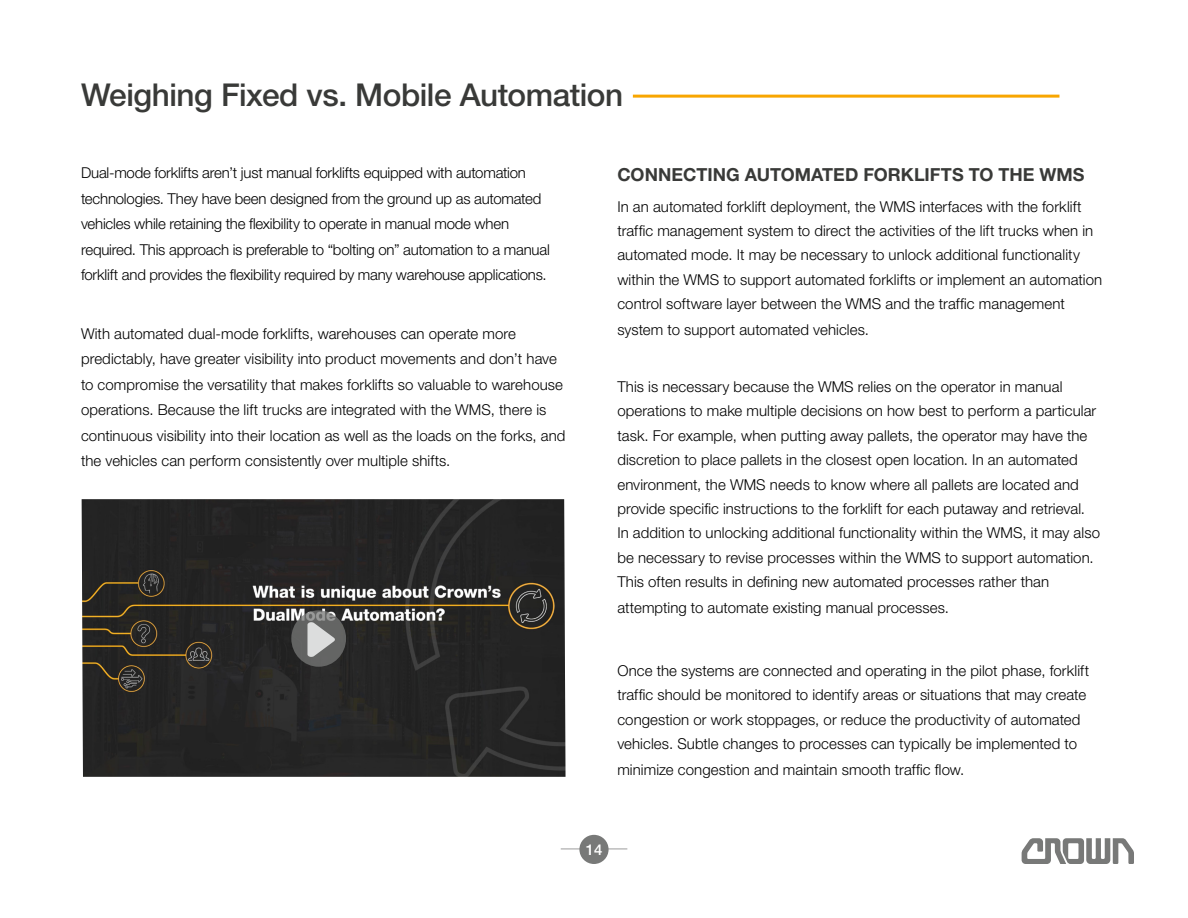
<style>
.page{position:relative;width:1188px;height:918px;background:#fff}
.page>*{position:absolute;margin:0;border:0;box-sizing:border-box;transform-origin:0 0}
.t1{font:500 31.5px "Helvetica Neue LT Std";letter-spacing:-.015em;color:#393a38}
.t2{font:700 18px "Helvetica Neue LT Std";color:#393a38}
.t3{font:300 15px/24.6px "Helvetica Neue LT Std";letter-spacing:.005em;color:#000001}
.t4{font:300 15px/25.5px "Helvetica Neue LT Std";letter-spacing:-.015em;color:#000001}
.t5{font:500 15px "Helvetica Neue LT Std";color:#fff}
</style>
<div class="page">
<img style="left:82px;top:499px;width:484px;height:278px">
<svg style="left:291px;top:610px;width:55px;height:57px"></svg>
<svg style="left:307px;top:621px;width:28px;height:37px"></svg>
<hr style="left:633px;top:95px;width:426px;height:3px;background:#f8a600">
<svg style="left:561px;top:849px;width:18px;height:1px"></svg>
<svg style="left:609px;top:849px;width:18px;height:1px"></svg>
<div style="left:579px;top:835px;width:30px;height:29px;background:#787978;border-radius:50%"></div>
<svg style="left:1022px;top:838px;width:112px;height:26px"></svg>
<h1 class="t1" style="left:81px;top:76px;width:544px">Weighing Fixed vs. Mobile Automation</h1>
<p class="t4" style="left:81px;top:160px;width:470px">Dual-mode forklifts aren’t just manual forklifts equipped with automation technologies. They have been designed from the ground up as automated vehicles while retaining the flexibility to operate in manual mode when required. This approach is preferable to “bolting on” automation to a manual forklift and provides the flexibility required by many warehouse applications.</p>
<p class="t3" style="left:81px;top:321px;width:486px;line-height:25.5px">With automated dual-mode forklifts, warehouses can operate more predictably, have greater visibility into product movements and don’t have to compromise the versatility that makes forklifts so valuable to warehouse operations. Because the lift trucks are integrated with the WMS, there is continuous visibility into their location as well as the loads on the forks, and the vehicles can perform consistently over multiple shifts.</p>
<p class="t2" style="left:617px;top:163px;width:469px">CONNECTING AUTOMATED FORKLIFTS TO THE WMS</p>
<p class="t3" style="left:617px;top:194px;width:486px">In an automated forklift deployment, the WMS interfaces with the forklift traffic management system to direct the activities of the lift trucks when in automated mode. It may be necessary to unlock additional functionality within the WMS to support automated forklifts or implement an automation control software layer between the WMS and the traffic management system to support automated vehicles.</p>
<p class="t3" style="left:617px;top:374px;width:484px">This is necessary because the WMS relies on the operator in manual operations to make multiple decisions on how best to perform a particular task. For example, when putting away pallets, the operator may have the discretion to place pallets in the closest open location. In an automated environment, the WMS needs to know where all pallets are located and provide specific instructions to the forklift for each putaway and retrieval.<br>In addition to unlocking additional functionality within the WMS, it may also be necessary to revise processes within the WMS to support automation.<br>This often results in defining new automated processes rather than attempting to automate existing manual processes.</p>
<p class="t3" style="left:617px;top:658px;width:473px">Once the systems are connected and operating in the pilot phase, forklift traffic should be monitored to identify areas or situations that may create congestion or work stoppages, or reduce the productivity of automated vehicles. Subtle changes to processes can typically be implemented to minimize congestion and maintain smooth traffic flow.</p>
<p class="t5" style="left:586px;top:840px;width:18px">14</p>
</div>
